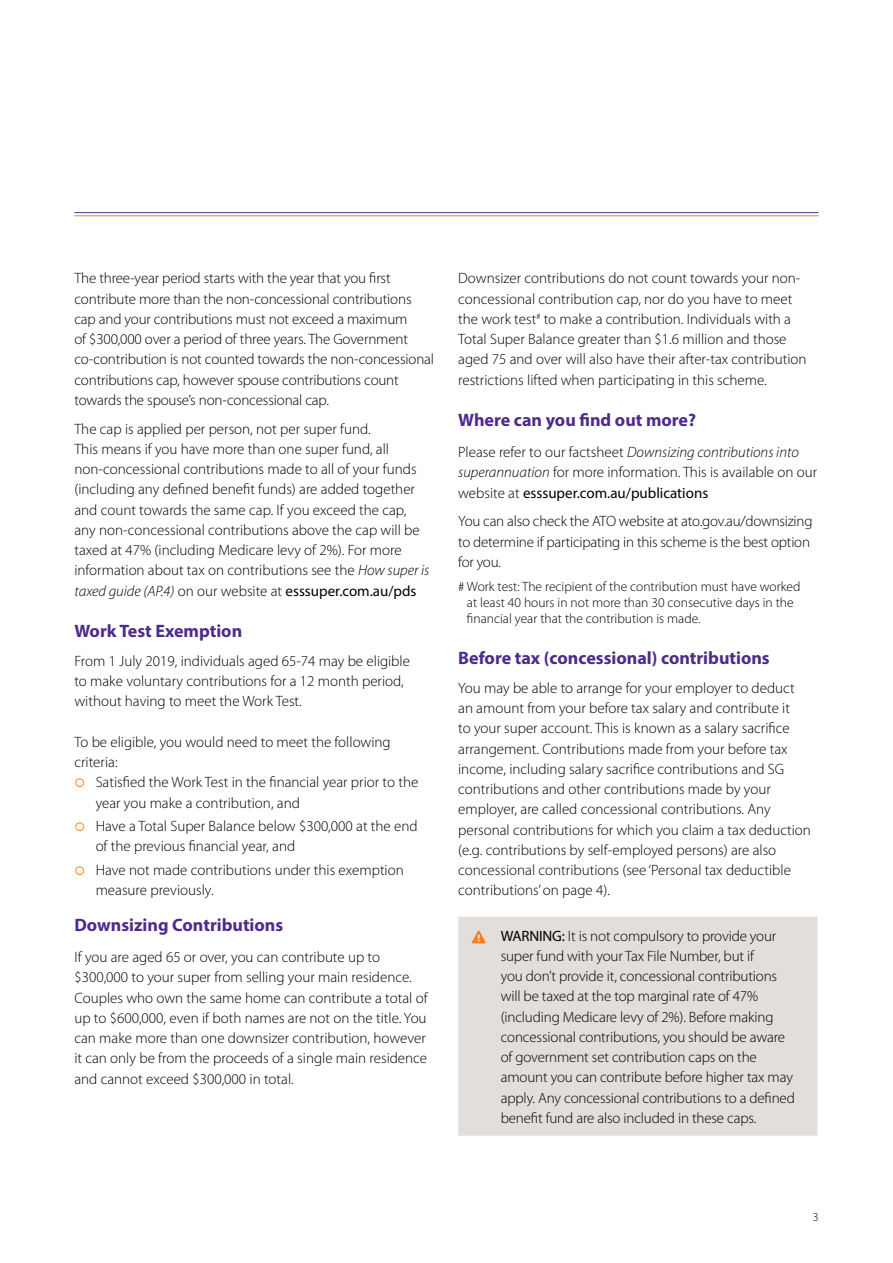
<style>
.page{position:relative;width:893px;height:1263px;background:#fff}
.page>*{position:absolute;margin:0;border:0;box-sizing:border-box;transform-origin:0 0}
.t1{font:700 18px "Myriad Pro";color:#4e2b8a}
.t2{font:300 15px/20.2px "Myriad Pro";color:#000}
.t3{font:300 13.5px/15.8px "Myriad Pro";color:#000}
.t4{font:300 12px "Myriad Pro";color:#000}
.s1{font-style:italic}
.s2{font-weight:400}
.s3{color:#f57e20}
</style>
<div class="page">
<hr style="left:74px;top:212px;width:745px;height:1px;background:#4e2b8a">
<hr style="left:74px;top:215px;width:745px;height:1px;background:#f57e20">
<div style="left:458px;top:917px;width:359px;height:219px;background:#e2dedc"></div>
<svg style="left:472px;top:931px;width:14px;height:12px"></svg>
<p class="t2" style="left:74px;top:269px;width:361px">The three-year period starts with the year that you first contribute more than the non-concessional contributions cap and your contributions must not exceed a maximum<br>of $300,000 over a period of three years. The Government co-contribution is not counted towards the non-concessional contributions cap, however spouse contributions count towards the spouse’s non-concessional cap.</p>
<p class="t2" style="left:74px;top:419px;width:357px">The cap is applied per person, not per super fund.<br>This means if you have more than one super fund, all non-concessional contributions made to all of your funds (including any defined benefit funds) are added together and count towards the same cap. If you exceed the cap, any non-concessional contributions above the cap will be taxed at 47% (including Medicare levy of 2%). For more information about tax on contributions see the <span class="s1">How super is taxed guide (AP.4)</span> on our website at <span class="s2">esssuper.com.au/pds</span></p>
<p class="t1" style="left:74px;top:619px;width:169px">Work Test Exemption</p>
<p class="t2" style="left:74px;top:651px;width:337px">From 1 July 2019, individuals aged 65-74 may be eligible to make voluntary contributions for a 12 month period, without having to meet the Work Test.</p>
<p class="t2" style="left:74px;top:732px;width:318px">To be eligible, you would need to meet the following criteria:</p>
<p class="t2" style="left:96px;top:773px;width:324px;text-indent:-21px"><span class="s3">○</span> Satisfied the Work Test in the financial year prior to the year you make a contribution, and</p>
<p class="t2" style="left:96px;top:816px;width:323px;text-indent:-21px"><span class="s3">○</span> Have a Total Super Balance below $300,000 at the end of the previous financial year, and</p>
<p class="t2" style="left:96px;top:860px;width:310px;text-indent:-21px"><span class="s3">○</span> Have not made contributions under this exemption measure previously.</p>
<p class="t1" style="left:74px;top:913px;width:210px">Downsizing Contributions</p>
<p class="t2" style="left:74px;top:947px;width:355px">If you are aged 65 or over, you can contribute up to $300,000 to your super from selling your main residence.<br>Couples who own the same home can contribute a total of up to $600,000, even if both names are not on the title. You can make more than one downsizer contribution, however it can only be from the proceeds of a single main residence and cannot exceed $300,000 in total.</p>
<p class="t2" style="left:458px;top:269px;width:350px">Downsizer contributions do not count towards your non&shy;concessional contribution cap, nor do you have to meet the work test<sup>#</sup> to make a contribution. Individuals with a Total Super Balance greater than $1.6 million and those aged 75 and over will also have their after-tax contribution restrictions lifted when participating in this scheme.</p>
<p class="t1" style="left:458px;top:408px;width:239px">Where can you find out more?</p>
<p class="t2" style="left:458px;top:442px;width:360px">Please refer to our factsheet <span class="s1">Downsizing contributions into superannuation</span> for more information. This is available on our website at <span class="s2">esssuper.com.au/publications</span></p>
<p class="t2" style="left:458px;top:511px;width:356px">You can also check the ATO website at ato.gov.au/downsizing to determine if participating in this scheme is the best option for you.</p>
<p class="t3" style="left:467px;top:579px;width:335px;text-indent:-9px"># Work test: The recipient of the contribution must have worked at least 40 hours in not more than 30 consecutive days in the financial year that the contribution is made.</p>
<p class="t1" style="left:458px;top:646px;width:313px">Before tax (concessional) contributions</p>
<p class="t2" style="left:458px;top:678px;width:354px">You may be able to arrange for your employer to deduct an amount from your before tax salary and contribute it<br>to your super account. This is known as a salary sacrifice arrangement. Contributions made from your before tax income, including salary sacrifice contributions and SG contributions and other contributions made by your employer, are called concessional contributions. Any personal contributions for which you claim a tax deduction (e.g. contributions by self-employed persons) are also concessional contributions (see ‘Personal tax deductible contributions’ on page 4).</p>
<p class="t2" style="left:501px;top:926px;width:296px"><span class="s2">WARNING:</span> It is not compulsory to provide your super fund with your Tax File Number, but if<br>you don’t provide it, concessional contributions will be taxed at the top marginal rate of 47% (including Medicare levy of 2%). Before making concessional contributions, you should be aware of government set contribution caps on the amount you can contribute before higher tax may apply. Any concessional contributions to a defined benefit fund are also included in these caps.</p>
<p class="t4" style="left:813px;top:1210px;width:7px">3</p>
</div>
